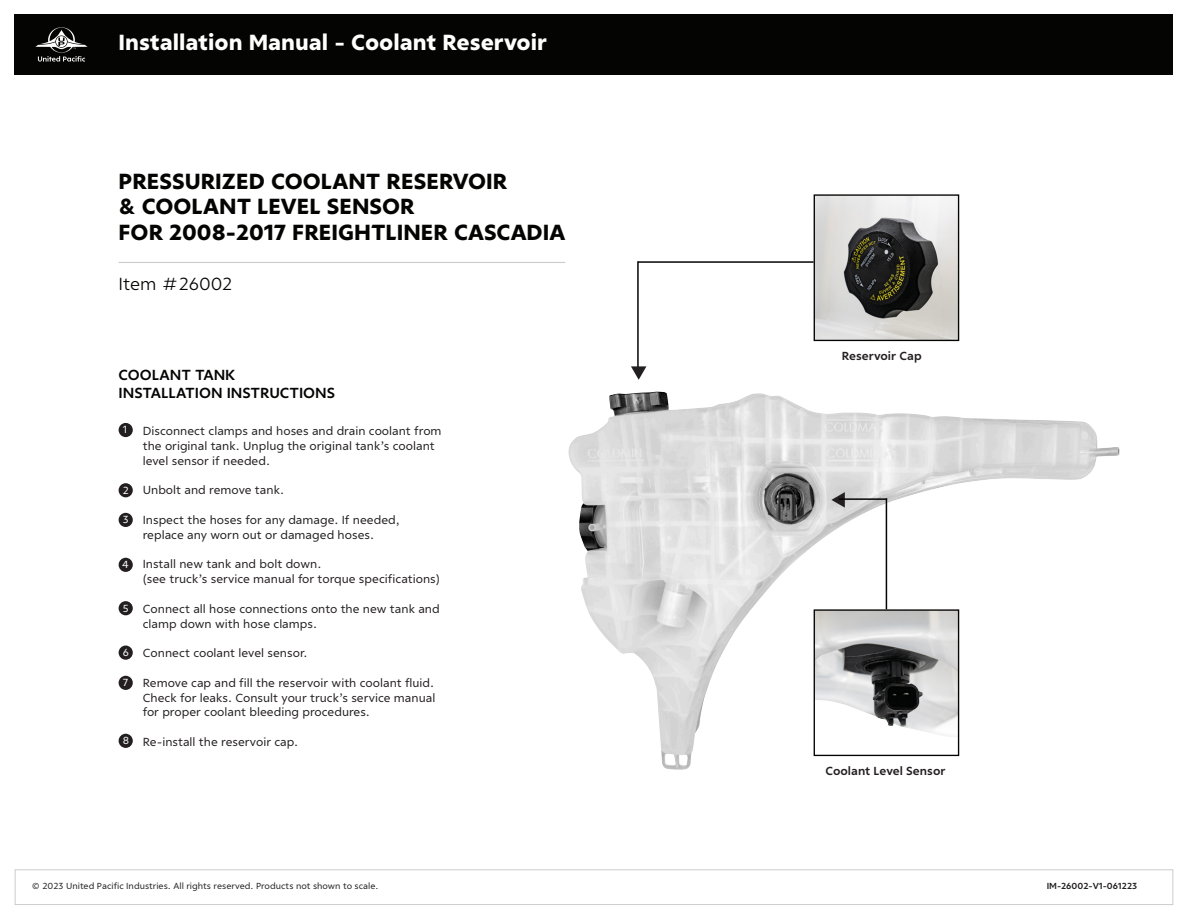
<style>
.page{position:relative;width:1188px;height:918px;background:#fff}
.page>*{position:absolute;margin:0;border:0;box-sizing:border-box;transform-origin:0 0}
.t1{font:800 22.5px "Ricardo";color:#040503}
.t2{font:800 22.5px "Ricardo";color:#fff}
.t3{font:300 18px "Ricardo";color:#040503}
.t4{font:700 15px "Ricardo";color:#040503}
.t5{font:12px "Ricardo";color:#231f20}
.t6{font:700 12px "Ricardo";color:#231f20}
.t7{font:10.65px "Ricardo";color:#fff}
.t8{font:9px "Ricardo";color:#231f20}
.t9{font:700 9px "Ricardo";color:#231f20}
</style>
<div class="page">
<div style="left:15px;top:14px;width:1158px;height:61px;background:#040503"></div>
<svg style="left:35px;top:27px;width:53px;height:35px"></svg>
<div style="left:15px;top:869px;width:1158px;height:36px;border:1px solid #ceccca"></div>
<img style="left:568px;top:392px;width:552px;height:378px">
<hr style="left:637px;top:261px;width:2px;height:111px;background:#040503">
<hr style="left:638px;top:261px;width:176px;height:2px;background:#040503">
<svg style="left:631px;top:366px;width:15px;height:14px"></svg>
<img style="left:816px;top:196px;width:141px;height:143px">
<div style="left:814px;top:194px;width:145px;height:147px;border:1px solid #040503"></div>
<hr style="left:886px;top:498px;width:1px;height:111px;background:#040503">
<svg style="left:831px;top:492px;width:14px;height:16px"></svg>
<hr style="left:839px;top:498px;width:48px;height:2px;background:#040503">
<img style="left:816px;top:611px;width:141px;height:126px">
<div style="left:814px;top:609px;width:145px;height:147px;border:1px solid #040503"></div>
<hr style="left:119px;top:262px;width:446px;height:1px;background:#ceccca">
<div style="left:119px;top:423px;width:14px;height:14px;background:#231f20;border-radius:50%"></div>
<div style="left:119px;top:483px;width:14px;height:14px;background:#231f20;border-radius:50%"></div>
<div style="left:119px;top:513px;width:14px;height:14px;background:#231f20;border-radius:50%"></div>
<div style="left:119px;top:558px;width:14px;height:14px;background:#231f20;border-radius:50%"></div>
<div style="left:119px;top:601px;width:14px;height:14px;background:#231f20;border-radius:50%"></div>
<div style="left:119px;top:646px;width:14px;height:14px;background:#231f20;border-radius:50%"></div>
<div style="left:119px;top:676px;width:14px;height:14px;background:#231f20;border-radius:50%"></div>
<div style="left:119px;top:734px;width:14px;height:14px;background:#231f20;border-radius:50%"></div>
<p class="t2" style="left:119px;top:29px;width:430px">Installation Manual – Coolant Reservoir</p>
<p class="t1" style="left:119px;top:167px;width:390px">PRESSURIZED COOLANT RESERVOIR</p>
<p class="t1" style="left:119px;top:193px;width:298px">&amp; COOLANT LEVEL SENSOR</p>
<p class="t1" style="left:119px;top:218px;width:448px">FOR 2008-2017 FREIGHTLINER CASCADIA</p>
<p class="t3" style="left:119px;top:273px;width:115px">Item #26002</p>
<p class="t4" style="left:119px;top:366px;width:118px">COOLANT TANK</p>
<p class="t4" style="left:119px;top:384px;width:218px">INSTALLATION INSTRUCTIONS</p>
<p class="t5" style="left:143px;top:424px;width:300px">Disconnect clamps and hoses and drain coolant from</p>
<p class="t5" style="left:143px;top:438px;width:293px">the original tank. Unplug the original tank’s coolant</p>
<p class="t5" style="left:143px;top:453px;width:129px">level sensor if needed.</p>
<p class="t5" style="left:143px;top:483px;width:143px">Unbolt and remove tank.</p>
<p class="t5" style="left:143px;top:513px;width:259px">Inspect the hoses for any damage. If needed,</p>
<p class="t5" style="left:143px;top:527px;width:233px">replace any worn out or damaged hoses.</p>
<p class="t5" style="left:143px;top:557px;width:180px">Install new tank and bolt down.</p>
<p class="t5" style="left:143px;top:572px;width:299px">(see truck’s service manual for torque specifications)</p>
<p class="t5" style="left:143px;top:601px;width:299px">Connect all hose connections onto the new tank and</p>
<p class="t5" style="left:143px;top:616px;width:176px">clamp down with hose clamps.</p>
<p class="t5" style="left:143px;top:646px;width:166px">Connect coolant level sensor.</p>
<p class="t5" style="left:143px;top:676px;width:293px">Remove cap and fill the reservoir with coolant fluid.</p>
<p class="t5" style="left:143px;top:690px;width:294px">Check for leaks. Consult your truck’s service manual</p>
<p class="t5" style="left:143px;top:705px;width:229px">for proper coolant bleeding procedures.</p>
<p class="t5" style="left:143px;top:735px;width:157px">Re-install the reservoir cap.</p>
<p class="t7" style="left:123px;top:423px;width:6px">1</p>
<p class="t7" style="left:123px;top:484px;width:8px">2</p>
<p class="t7" style="left:123px;top:513px;width:7px">3</p>
<p class="t7" style="left:122px;top:558px;width:8px">4</p>
<p class="t7" style="left:123px;top:602px;width:7px">5</p>
<p class="t7" style="left:123px;top:646px;width:8px">6</p>
<p class="t7" style="left:123px;top:676px;width:7px">7</p>
<p class="t7" style="left:123px;top:734px;width:8px">8</p>
<p class="t6" style="left:842px;top:349px;width:82px">Reservoir Cap</p>
<p class="t6" style="left:825px;top:764px;width:122px">Coolant Level Sensor</p>
<p class="t8" style="left:32px;top:881px;width:348px">© 2023 United Pacific Industries. All rights reserved. Products not shown to scale.</p>
<p class="t9" style="left:1047px;top:881px;width:92px">IM-26002-V1-061223</p>
</div>
